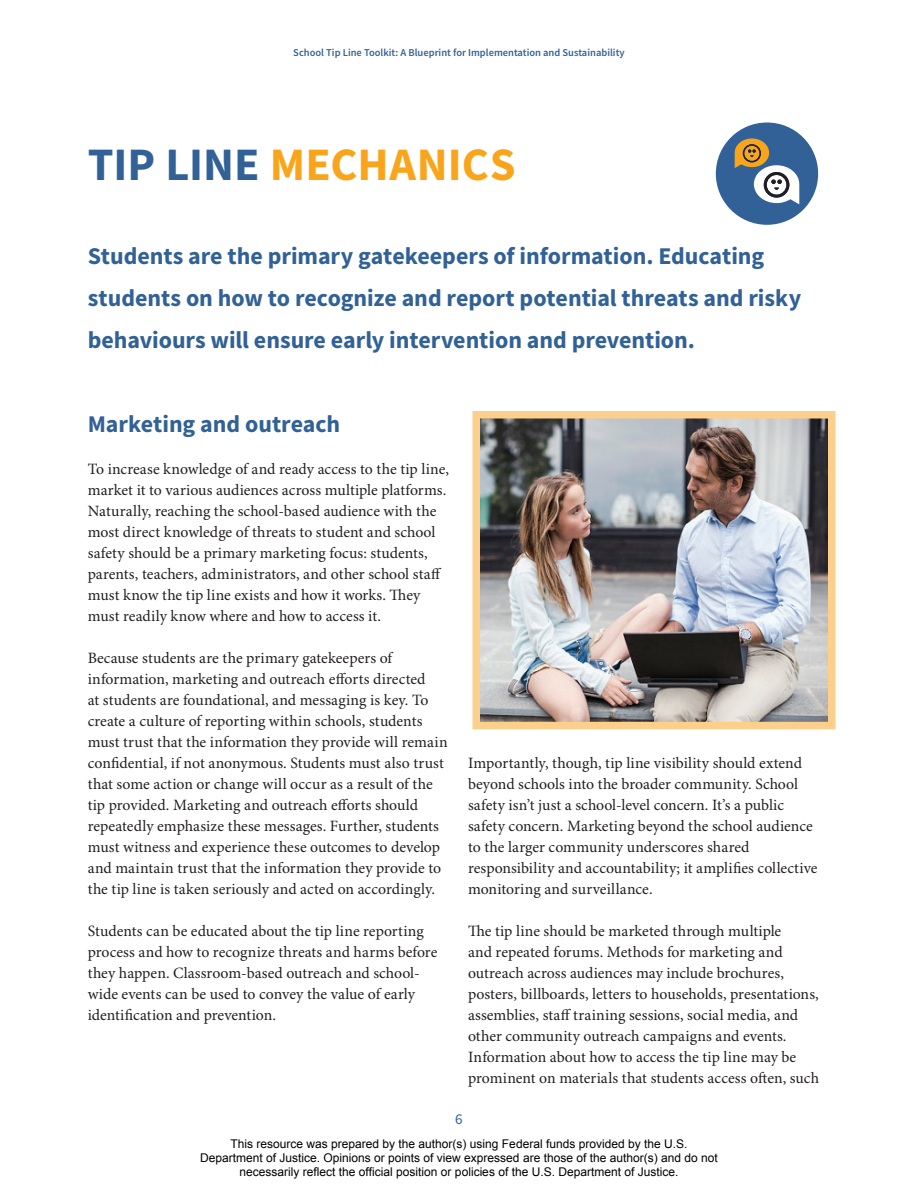
<style>
.page{position:relative;width:918px;height:1188px;background:#fff}
.page>*{position:absolute;margin:0;border:0;box-sizing:border-box;transform-origin:0 0}
.t1{font:700 46.5px "Source Sans Pro";color:#f9a51b}
.t2{font:700 24px/42px "Source Sans Pro";color:#316196}
.t3{font:15.75px/21px "Minion Pro";letter-spacing:.005em;color:#231f20}
.t4{font:15px "Source Sans Pro";color:#316196}
.t5{font:12px/14.4px "Arial";color:#000;text-align:center}
.t6{font:600 10.5px "Source Sans Pro";color:#316196}
.s1{color:#316196}
</style>
<div class="page">
<div style="left:715px;top:121px;width:104px;height:105px;background:#316196;border-radius:50%"></div>
<div style="left:713px;top:120px;width:107px;height:107px;border:2px solid #fff;border-radius:50%"></div>
<svg style="left:735px;top:138px;width:64px;height:66px"></svg>
<img style="left:481px;top:420px;width:346px;height:300px">
<div style="left:472px;top:411px;width:364px;height:318px;border:8px solid #fdcf8c"></div>
<p class="t6" style="left:293px;top:45px;width:333px">School Tip Line Toolkit: A Blueprint for Implementation and Sustainability</p>
<h1 class="t1" style="left:88px;top:133px;width:430px"><span class="s1">TIP LINE</span> MECHANICS</h1>
<p class="t2" style="left:88px;top:235px;width:715px">Students are the primary gatekeepers of information. Educating students on how to recognize and report potential threats and risky behaviours will ensure early intervention and prevention.</p>
<h2 class="t2" style="left:88px;top:403px;width:254px">Marketing and outreach</h2>
<p class="t3" style="left:88px;top:459px;width:363px">To increase knowledge of and ready access to the tip line, market it to various audiences across multiple platforms.<br>Naturally, reaching the school-based audience with the most direct knowledge of threats to student and school safety should be a primary marketing focus: students, parents, teachers, administrators, and other school staf must know the tip line exists and how it works. Tey must readily know where and how to access it.</p>
<p class="t3" style="left:88px;top:648px;width:361px">Because students are the primary gatekeepers of information, marketing and outreach eforts directed<br>at students are foundational, and messaging is key. To create a culture of reporting within schools, students must trust that the information they provide will remain confdential, if not anonymous. Students must also trust that some action or change will occur as a result of the tip provided. Marketing and outreach eforts should repeatedly emphasize these messages. Further, students must witness and experience these outcomes to develop and maintain trust that the information they provide to the tip line is taken seriously and acted on accordingly.</p>
<p class="t3" style="left:88px;top:921px;width:351px">Students can be educated about the tip line reporting process and how to recognize threats and harms before they happen. Classroom-based outreach and school&shy;wide events can be used to convey the value of early identifcation and prevention.</p>
<p class="t3" style="left:468px;top:753px;width:351px">Importantly, though, tip line visibility should extend beyond schools into the broader community. School safety isn’t just a school-level concern. It’s a public safety concern. Marketing beyond the school audience to the larger community underscores shared responsibility and accountability; it amplifes collective monitoring and surveillance.</p>
<p class="t3" style="left:468px;top:921px;width:353px">Te tip line should be marketed through multiple<br>and repeated forums. Methods for marketing and outreach across audiences may include brochures, posters, billboards, letters to households, presentations, assemblies, staf training sessions, social media, and other community outreach campaigns and events.<br>Information about how to access the tip line may be prominent on materials that students access ofen, such</p>
<p class="t4" style="left:455px;top:1110px;width:9px">6</p>
<p class="t5" style="left:200px;top:1136px;width:519px">This resource was prepared by the author(s) using Federal funds provided by the U.S.<br>Department of Justice. Opinions or points of view expressed are those of the author(s) and do not necessarily reflect the official position or policies of the U.S. Department of Justice.</p>
</div>
